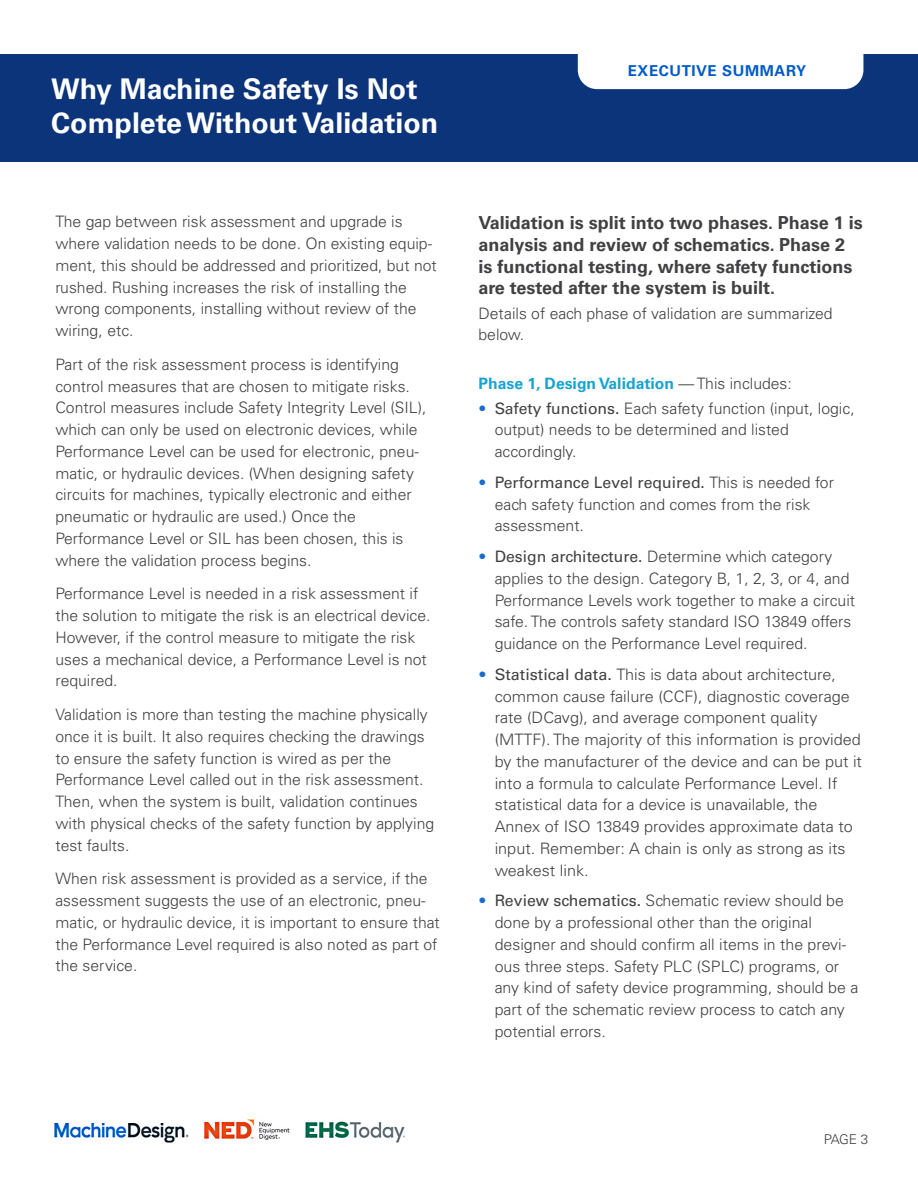
<style>
.page{position:relative;width:918px;height:1188px;background:#fff}
.page>*{position:absolute;margin:0;border:0;box-sizing:border-box;transform-origin:0 0}
.t1{font:700 28.5px/34.2px "Univers LT Std";color:#fff}
.t2{font:700 18px/21.8px "Univers LT Std";color:#414042}
.t3{font:300 15.75px/21.8px "Univers LT Std";color:#414042}
.t4{font:700 15.75px "Univers LT Std";color:#1aa3d1}
.t5{font:700 15px "Univers LT Std";letter-spacing:.04em;color:#005ac9}
.t6{font:300 13.5px "Univers LT Std";color:#414042}
.s1{font-weight:300;color:#414042}
.s2{color:#1a6bce}
.s3{font-weight:400}
</style>
<div class="page">
<div style="left:0;top:54px;width:918px;height:108px;background:#0c347a"></div>
<div style="left:578px;top:54px;width:285px;height:35px;background:#fff"></div>
<img style="left:54px;top:1119px;width:351px;height:24px">
<h1 class="t1" style="left:51px;top:72px;width:389px">Why Machine Safety Is Not<br>Complete Without Validation</h1>
<p class="t3" style="left:55px;top:211px;width:383px">The gap between risk assessment and upgrade is where validation needs to be done. On existing equip&shy;ment, this should be addressed and prioritized, but not rushed. Rushing increases the risk of installing the wrong components, installing without review of the wiring, etc.</p>
<p class="t3" style="left:55px;top:353px;width:373px">Part of the risk assessment process is identifying control measures that are chosen to mitigate risks.<br>Control measures include Safety Integrity Level (SIL), which can only be used on electronic devices, while Performance Level can be used for electronic, pneu&shy;matic, or hydraulic devices. (When designing safety circuits for machines, typically electronic and either pneumatic or hydraulic are used.) Once the Performance Level or SIL has been chosen, this is where the validation process begins.</p>
<p class="t3" style="left:55px;top:583px;width:377px">Performance Level is needed in a risk assessment if the solution to mitigate the risk is an electrical device.<br>However, if the control measure to mitigate the risk uses a mechanical device, a Performance Level is not required.</p>
<p class="t3" style="left:55px;top:704px;width:380px">Validation is more than testing the machine physically once it is built. It also requires checking the drawings to ensure the safety function is wired as per the Performance Level called out in the risk assessment.<br>Then, when the system is built, validation continues with physical checks of the safety function by applying test faults.</p>
<p class="t3" style="left:55px;top:868px;width:386px">When risk assessment is provided as a service, if the assessment suggests the use of an electronic, pneu&shy;matic, or hydraulic device, it is important to ensure that the Performance Level required is also noted as part of the service.</p>
<p class="t5" style="left:628px;top:62px;width:180px">EXECUTIVE SUMMARY</p>
<p class="t2" style="left:478px;top:212px;width:386px">Validation is split into two phases. Phase 1 is analysis and review of schematics. Phase 2 is functional testing, where safety functions are tested after the system is built.</p>
<p class="t3" style="left:478px;top:302px;width:356px">Details of each phase of validation are summarized below.</p>
<p class="t4" style="left:478px;top:374px;width:315px">Phase 1, Design Validation <span class="s1">— This includes:</span></p>
<p class="t3" style="left:495px;top:397px;width:362px;text-indent:-16px"><span class="s2">•</span> <span class="s3">Safety functions.</span> Each safety function (input, logic, output) needs to be determined and listed accordingly.</p>
<p class="t3" style="left:495px;top:471px;width:341px;text-indent:-16px"><span class="s2">•</span> <span class="s3">Performance Level required.</span> This is needed for each safety function and comes from the risk assessment.</p>
<p class="t3" style="left:495px;top:546px;width:362px;text-indent:-16px"><span class="s2">•</span> <span class="s3">Design architecture.</span> Determine which category applies to the design. Category B, 1, 2, 3, or 4, and Performance Levels work together to make a circuit safe. The controls safety standard ISO 13849 offers guidance on the Performance Level required.</p>
<p class="t3" style="left:495px;top:663px;width:369px;text-indent:-16px"><span class="s2">•</span> <span class="s3">Statistical data.</span> This is data about architecture, common cause failure (CCF), diagnostic coverage rate (DCavg), and average component quality (MTTF). The majority of this information is provided by the manufacturer of the device and can be put it into a formula to calculate Performance Level. If statistical data for a device is unavailable, the Annex of ISO 13849 provides approximate data to input. Remember: A chain is only as strong as its weakest link.</p>
<p class="t3" style="left:495px;top:890px;width:365px;text-indent:-16px"><span class="s2">•</span> <span class="s3">Review schematics.</span> Schematic review should be done by a professional other than the original designer and should confirm all items in the previ&shy;ous three steps. Safety PLC (SPLC) programs, or any kind of safety device programming, should be a part of the schematic review process to catch any potential errors.</p>
<p class="t6" style="left:824px;top:1132px;width:46px">PAGE 3</p>
</div>
